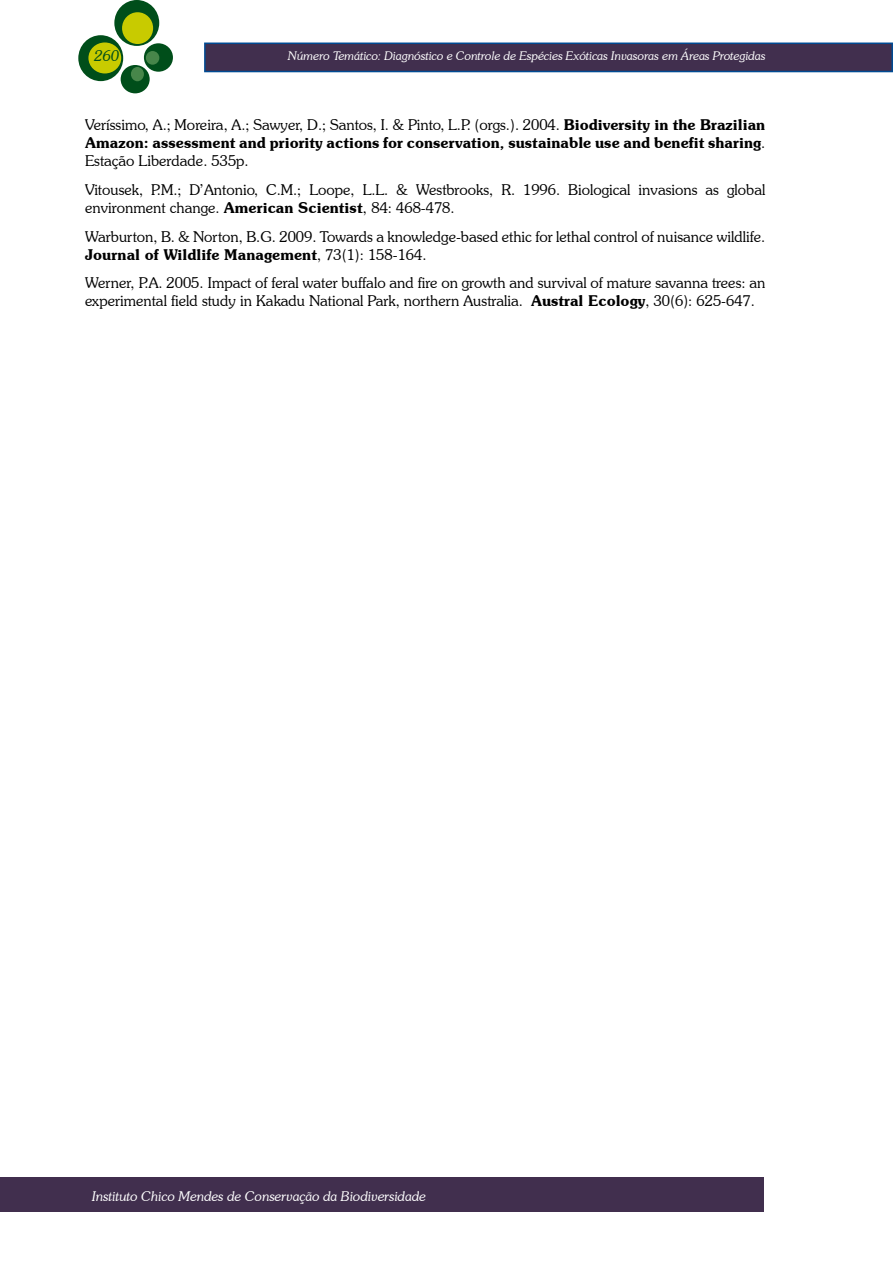
<style>
.page{position:relative;width:893px;height:1263px;background:#fff}
.page>*{position:absolute;margin:0;border:0;box-sizing:border-box;transform-origin:0 0}
.t1{font:300 15px/18px "Souvenir IT Cby BT";color:#000}
.t2{font:600 15px/18px "Souvenir IT Cby BT";color:#000;text-align:justify}
.t3{font:italic 300 15px "Souvenir IT Cby BT";color:#004e1a}
.t4{font:italic 300 13.5px "Souvenir IT Cby BT";color:#fff}
.t5{font:italic 300 12px "Souvenir IT Cby BT";color:#fff}
.s1{font-weight:300}
.s2{font-weight:600}
</style>
<div class="page">
<div style="left:205px;top:43px;width:687px;height:29px;background:#412f4e"></div>
<div style="left:204px;top:43px;width:689px;height:29px;border:2px solid #004b93"></div>
<div style="left:114px;top:0;width:45px;height:46px;background:#004e1a;border-radius:50%"></div>
<div style="left:78px;top:35px;width:45px;height:46px;background:#004e1a;border-radius:50%"></div>
<div style="left:144px;top:43px;width:29px;height:29px;background:#004e1a;border-radius:50%"></div>
<div style="left:121px;top:65px;width:29px;height:28px;background:#004e1a;border-radius:50%"></div>
<div style="left:122px;top:12px;width:31px;height:32px;background:#c8cb00;border-radius:50%"></div>
<div style="left:88px;top:42px;width:33px;height:31px;background:#c8cb00;border-radius:50%"></div>
<div style="left:146px;top:51px;width:13px;height:14px;background:#47864a;border-radius:50%"></div>
<div style="left:131px;top:67px;width:13px;height:14px;background:#47864a;border-radius:50%"></div>
<div style="left:0;top:1178px;width:764px;height:34px;background:#412f4e"></div>
<p class="t3" style="left:95px;top:46px;width:26px">260</p>
<p class="t5" style="left:288px;top:49px;width:479px">Número Temático: Diagnóstico e Controle de Espécies Exóticas Invasoras em Áreas Protegidas</p>
<p class="t2" style="left:85px;top:116px;width:682px"><span class="s1">Veríssimo, A.; Moreira, A.; Sawyer, D.; Santos, I. &amp; Pinto, L.P. (orgs.). 2004.</span> Biodiversity in the Brazilian Amazon: assessment and priority actions for conservation, sustainable use and benefit sharing<span class="s1">.<br>Estação Liberdade. 535p.</span></p>
<p class="t1" style="left:85px;top:181px;width:682px">Vitousek, P.M.; D’Antonio, C.M.; Loope, L.L. &amp; Westbrooks, R. 1996. Biological invasions as global environment change. <span class="s2">American Scientist</span>, 84: 468-478.</p>
<p class="t1" style="left:85px;top:227px;width:682px">Warburton, B. &amp; Norton, B.G. 2009. Towards a knowledge-based ethic for lethal control of nuisance wildlife.<br><span class="s2">Journal of Wildlife Management</span>, 73(1): 158-164.</p>
<p class="t1" style="left:85px;top:274px;width:682px">Werner, P.A. 2005. Impact of feral water buffalo and fire on growth and survival of mature savanna trees: an experimental field study in Kakadu National Park, northern Australia. <span class="s2">Austral Ecology</span>, 30(6): 625-647.</p>
<p class="t4" style="left:92px;top:1188px;width:335px">Instituto Chico Mendes de Conservação da Biodiversidade</p>
</div>
